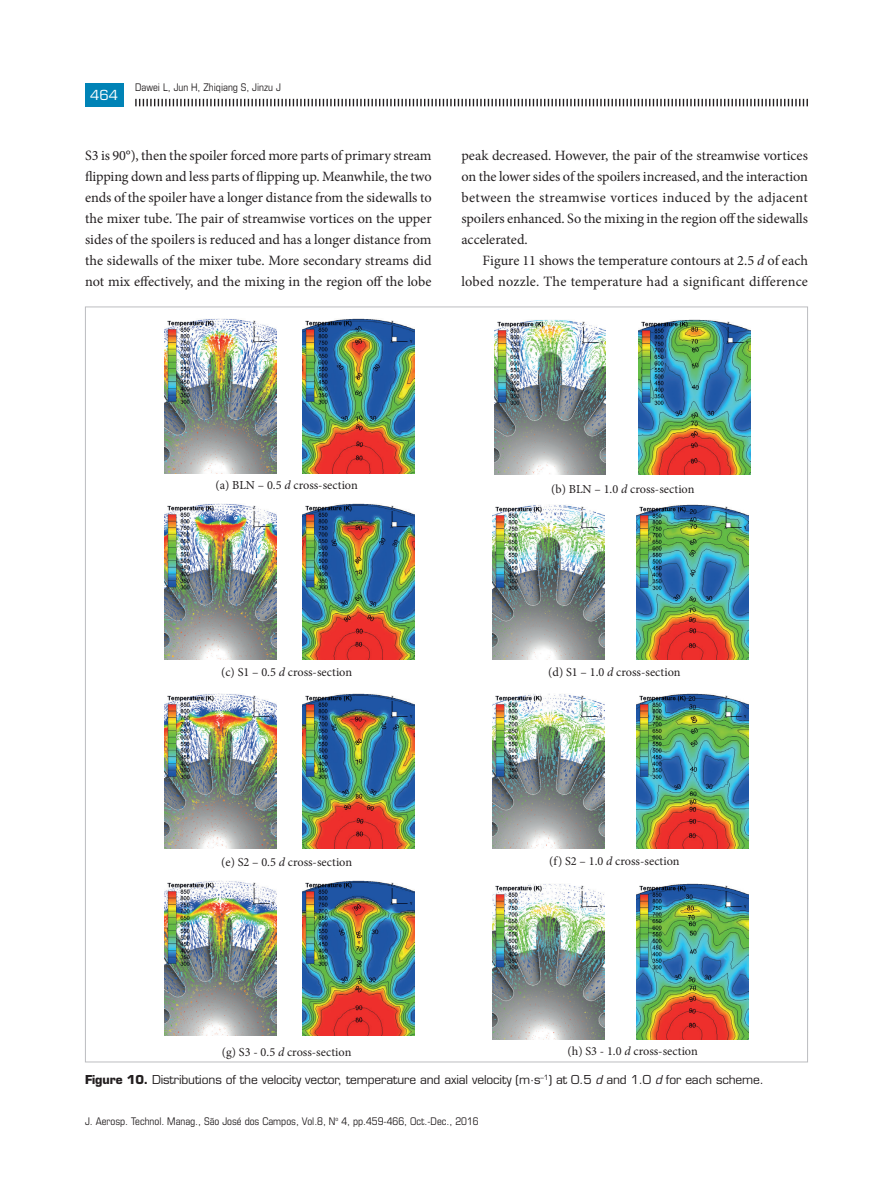
<style>
.page{position:relative;width:893px;height:1191px;background:#fff}
.page>*{position:absolute;margin:0;border:0;box-sizing:border-box;transform-origin:0 0}
.t1{font:14.25px/21px "Minion Pro";color:#231f20;text-align:justify}
.t2{font:13.5px "Eurostile LT Std";color:#fff}
.t3{font:12.3px "Minion Pro";color:#231f20}
.t4{font:12px "Eurostile LT Std";letter-spacing:-.01em;color:#231f20}
.t5{font:condensed 10.5px "Eurostile LT Std";color:#231f20}
.s1{font-style:italic}
.s2{font-weight:700}
</style>
<div class="page">
<svg style="left:135px;top:99px;width:673px;height:7px"></svg>
<div style="left:85px;top:83px;width:38px;height:23px;background:#0083b6"></div>
<img style="left:164px;top:318px;width:112px;height:155px">
<img style="left:302px;top:318px;width:112px;height:155px">
<img style="left:494px;top:319px;width:112px;height:155px">
<img style="left:638px;top:319px;width:112px;height:155px">
<img style="left:164px;top:504px;width:112px;height:155px">
<img style="left:302px;top:504px;width:112px;height:155px">
<img style="left:493px;top:504px;width:111px;height:155px">
<img style="left:637px;top:504px;width:111px;height:155px">
<img style="left:164px;top:694px;width:112px;height:155px">
<img style="left:302px;top:694px;width:112px;height:155px">
<img style="left:493px;top:694px;width:111px;height:155px">
<img style="left:637px;top:694px;width:111px;height:155px">
<img style="left:164px;top:880px;width:112px;height:155px">
<img style="left:302px;top:880px;width:112px;height:155px">
<img style="left:493px;top:884px;width:111px;height:155px">
<img style="left:637px;top:884px;width:111px;height:155px">
<p class="t2" style="left:90px;top:86px;width:29px">464</p>
<p class="t5" style="left:135px;top:81px;width:147px">Dawei L, Jun H, Zhiqiang S, Jinzu J</p>
<p class="t1" style="left:85px;top:144px;width:348px">S3 is 90°), then the spoiler forced more parts of primary stream flipping down and less parts of flipping up. Meanwhile, the two ends of the spoiler have a longer distance from the sidewalls to the mixer tube. The pair of streamwise vortices on the upper sides of the spoilers is reduced and has a longer distance from the sidewalls of the mixer tube. More secondary streams did not mix effectively, and the mixing in the region off the lobe</p>
<p class="t1" style="left:461px;top:144px;width:348px">peak decreased. However, the pair of the streamwise vortices on the lower sides of the spoilers increased, and the interaction between the streamwise vortices induced by the adjacent spoilers enhanced. So the mixing in the region off the sidewalls accelerated.</p>
<p class="t1" style="left:461px;top:250px;width:348px;text-align:right">Figure 11 shows the temperature contours at 2.5 <span class="s1">d</span> of each lobed nozzle. The temperature had a significant difference</p>
<p class="t3" style="left:215px;top:477px;width:144px">(a) BLN – 0.5 <span class="s1">d</span> cross-section</p>
<p class="t3" style="left:551px;top:480px;width:145px">(b) BLN – 1.0 <span class="s1">d</span> cross-section</p>
<p class="t3" style="left:221px;top:663px;width:132px">(c) S1 – 0.5 <span class="s1">d</span> cross-section</p>
<p class="t3" style="left:548px;top:663px;width:134px">(d) S1 – 1.0 <span class="s1">d</span> cross-section</p>
<p class="t3" style="left:221px;top:853px;width:132px">(e) S2 – 0.5 <span class="s1">d</span> cross-section</p>
<p class="t3" style="left:549px;top:852px;width:132px">(f) S2 – 1.0 <span class="s1">d</span> cross-section</p>
<p class="t3" style="left:222px;top:1044px;width:131px">(g) S3 - 0.5 <span class="s1">d</span> cross-section</p>
<p class="t3" style="left:567px;top:1042px;width:132px">(h) S3 - 1.0 <span class="s1">d</span> cross-section</p>
<p class="t4" style="left:85px;top:1072px;width:680px"><span class="s2">Figure 10.</span> Distributions of the velocity vector, temperature and axial velocity (m∙s<sup>–1</sup>) at 0.5 <span class="s1">d</span> and 1.0 <span class="s1">d</span> for each scheme.</p>
<p class="t5" style="left:85px;top:1114px;width:395px">J. Aerosp. Technol. Manag., São José dos Campos, Vol.8, N<sup>o</sup> 4, pp.459-466, Oct.-Dec., 2016</p>
</div>
